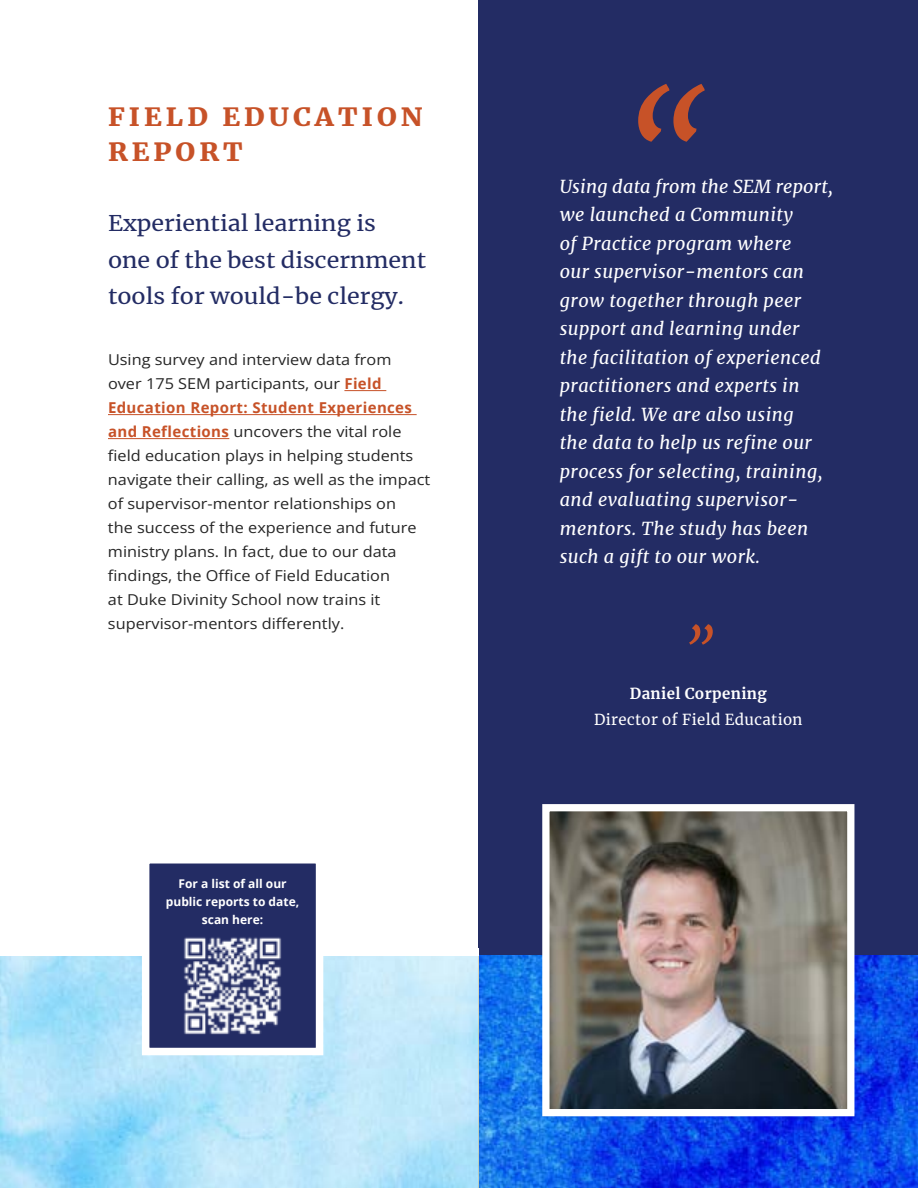
<style>
.page{position:relative;width:918px;height:1188px;background:#fff}
.page>*{position:absolute;margin:0;border:0;box-sizing:border-box;transform-origin:0 0}
.t1{font:italic 52.5px "Merriweather";color:#c75228}
.t2{font:900 24.9px/34.5px "Merriweather";letter-spacing:.15em;color:#c75228;scale:1.09 1}
.t3{font:21.3px/36.5px "Merriweather";color:#232c64;scale:1.09 1}
.t4{font:italic 18px/28.5px "Merriweather";letter-spacing:.025em;color:#fff}
.t5{font:15px/24px "Open Sans";color:#262626;scale:1.09 1}
.t6{font:15px "Merriweather";letter-spacing:.025em;color:#fff}
.t7{font:700 15px "Merriweather";letter-spacing:.025em;color:#fff}
.t8{font:700 12px/18px "Open Sans";color:#fff;text-align:center}
.s1{font-weight:700;color:#c75228}
</style>
<div class="page">
<div style="left:479px;top:0;width:439px;height:1188px;background:#232c64"></div>
<img style="left:479px;top:956px;width:439px;height:232px">
<img style="left:0;top:956px;width:479px;height:232px">
<hr style="left:344px;top:390px;width:42px;height:1px;background:#c75228">
<hr style="left:108px;top:414px;width:309px;height:1px;background:#c75228">
<hr style="left:108px;top:438px;width:121px;height:1px;background:#c75228">
<svg style="left:638px;top:84px;width:67px;height:58px"></svg>
<div style="left:146px;top:860px;width:174px;height:192px;background:#232c64"></div>
<img style="left:184px;top:937px;width:98px;height:98px">
<div style="left:142px;top:856px;width:181px;height:199px;border:8px solid #fff"></div>
<img style="left:550px;top:812px;width:296px;height:296px">
<div style="left:542px;top:804px;width:312px;height:312px;border:7px solid #fff"></div>
<h2 class="t2" style="left:108px;top:99px;width:290px">FIELD EDUCATION<br>REPORT</h2>
<h3 class="t3" style="left:108px;top:205px;width:293px">Experiential learning is<br>one of the best discernment tools for would-be clergy.</h3>
<p class="t5" style="left:108px;top:348px;width:297px">Using survey and interview data from<br>over 175 SEM participants, our <span class="s1">Field Education Report: Student Experiences and Reflections</span> uncovers the vital role field education plays in helping students navigate their calling, as well as the impact of supervisor-mentor relationships on<br>the success of the experience and future ministry plans. In fact, due to our data findings, the Office of Field Education<br>at Duke Divinity School now trains it supervisor-mentors differently.</p>
<p class="t8" style="left:166px;top:874px;width:135px">For a list of all our public reports to date, scan here:</p>
<p class="t4" style="left:560px;top:172px;width:275px">Using data from the SEM report, we launched a Community<br>of Practice program where<br>our supervisor-mentors can grow together through peer support and learning under<br>the facilitation of experienced practitioners and experts in<br>the field. We are also using<br>the data to help us refine our process for selecting, training, and evaluating supervisor&shy;mentors. The study has been such a gift to our work.</p>
<h1 class="t1" style="left:683px;top:613px;width:31px">”</h1>
<p class="t7" style="left:630px;top:683px;width:138px">Daniel Corpening</p>
<p class="t6" style="left:594px;top:709px;width:210px">Director of Field Education</p>
</div>
